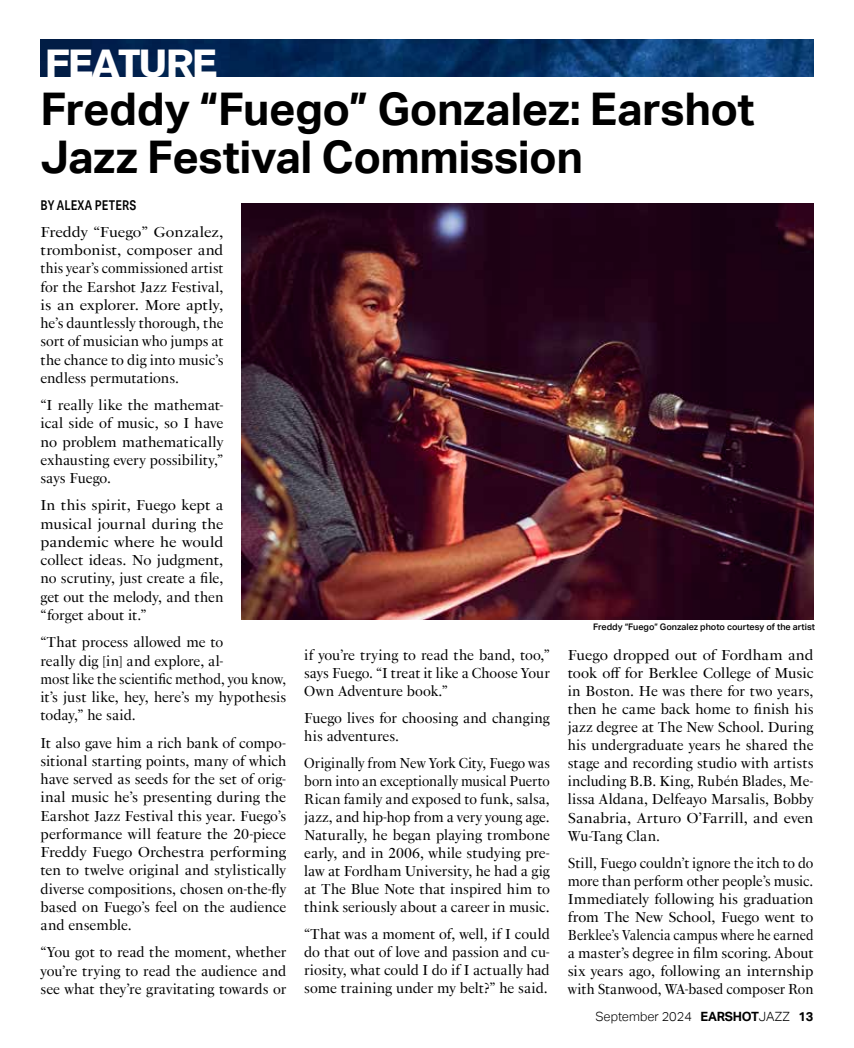
<style>
.page{position:relative;width:854px;height:1048px;background:#fff}
.page>*{position:absolute;margin:0;border:0;box-sizing:border-box;transform-origin:0 0}
.t1{font:700 45px/48px "Aktiv Grotesk";letter-spacing:-.01em;color:#000}
.t2{font:700 39px "Akzidenz Grotesk BE";letter-spacing:-.035em;color:#fff}
.t3{font:14.25px/18.3px "PS Fournier Std";letter-spacing:.005em;color:#000;text-align:justify}
.t4{font:14.25px/18px "PS Fournier Std";letter-spacing:.005em;color:#000;text-align:justify;scale:1.06 1}
.t5{font:14.25px/18px "PS Fournier Std";letter-spacing:.005em;color:#000;text-align:justify;scale:.95 1}
.t6{font:14.25px/18.3px "PS Fournier Std";letter-spacing:.005em;color:#000;text-align:justify;scale:1.1 1}
.t7{font:14.25px/18.3px "PS Fournier Std";letter-spacing:.005em;color:#000;text-align:justify;scale:1.05 1}
.t8{font:500 13.5px "Aktiv Grotesk Cd";letter-spacing:.01em;color:#000}
.t9{font:300 12.75px "Aktiv Grotesk";color:#000}
.t10{font:500 9px "Aktiv Grotesk";color:#000}
.s1{font-weight:700}
</style>
<div class="page">
<img style="left:40px;top:39px;width:773px;height:38px">
<img style="left:241px;top:203px;width:572px;height:416px">
<h2 class="t2" style="left:45px;top:41px;width:174px">FEATURE</h2>
<h1 class="t1" style="left:40px;top:85px;width:715px">Freddy “Fuego” Gonzalez: Earshot<br>Jazz Festival Commission</h1>
<p class="t8" style="left:40px;top:197px;width:97px">BY ALEXA PETERS</p>
<p class="t6" style="left:40px;top:223px;width:168px">Freddy “Fuego” Gonzalez, trombonist, composer and this year’s commissioned artist for the Earshot Jazz Festival, is an explorer. More aptly, he’s dauntlessly thorough, the sort of musician who jumps at the chance to dig into music’s endless permutations.</p>
<p class="t3" style="left:40px;top:396px;width:184px">“I really like the mathemat&shy;ical side of music, so I have no problem mathematically exhausting every possibility,” says Fuego.</p>
<p class="t7" style="left:40px;top:496px;width:175px">In this spirit, Fuego kept a musical journal during the pandemic where he would collect ideas. No judgment, no scrutiny, just create a file, get out the melody, and then “forget about it.”</p>
<p class="t3" style="left:40px;top:633px;width:247px;text-align:left">“That process allowed me to<br>really dig [in] and explore, al-<br>most like the scientific method, you know, it’s just like, hey, here’s my hypothesis today,” he said.</p>
<p class="t3" style="left:40px;top:733px;width:247px">It also gave him a rich bank of compo&shy;sitional starting points, many of which have served as seeds for the set of orig&shy;inal music he’s presenting during the Earshot Jazz Festival this year. Fuego’s performance will feature the 20-piece Freddy Fuego Orchestra performing ten to twelve original and stylistically diverse compositions, chosen on-the-fly based on Fuego’s feel on the audience and ensemble.</p>
<p class="t3" style="left:40px;top:943px;width:247px">“You got to read the moment, whether you’re trying to read the audience and see what they’re gravitating towards or</p>
<p class="t3" style="left:304px;top:646px;width:247px">if you’re trying to read the band, too,” says Fuego. “I treat it like a Choose Your Own Adventure book.”</p>
<p class="t3" style="left:304px;top:709px;width:247px">Fuego lives for choosing and changing his adventures.</p>
<p class="t5" style="left:304px;top:754px;width:260px">Originally from New York City, Fuego was born into an exceptionally musical Puerto Rican family and exposed to funk, salsa, jazz, and hip-hop from a very young age.<br>Naturally, he began playing trombone early, and in 2006, while studying pre&shy;law at Fordham University, he had a gig at The Blue Note that inspired him to think seriously about a career in music.</p>
<p class="t3" style="left:304px;top:925px;width:247px">“That was a moment of, well, if I could do that out of love and passion and cu&shy;riosity, what could I do if I actually had some training under my belt?” he said.</p>
<p class="t10" style="left:593px;top:621px;width:223px">Freddy “Fuego” Gonzalez photo courtesy of the artist</p>
<p class="t4" style="left:567px;top:646px;width:233px">Fuego dropped out of Fordham and took off for Berklee College of Music in Boston. He was there for two years, then he came back home to finish his jazz degree at The New School. During his undergraduate years he shared the stage and recording studio with artists including B.B. King, Rubén Blades, Me&shy;lissa Aldana, Delfeayo Marsalis, Bobby Sanabria, Arturo O’Farrill, and even Wu-Tang Clan.</p>
<p class="t3" style="left:567px;top:853px;width:247px">Still, Fuego couldn’t ignore the itch to do more than perform other people’s music.<br>Immediately following his graduation from The New School, Fuego went to Berklee’s Valencia campus where he earned a master’s degree in film scoring. About six years ago, following an internship with Stanwood, WA-based composer Ron</p>
<p class="t9" style="left:595px;top:1009px;width:219px">September 2024 <span class="s1">EARSHOT</span>JAZZ <span class="s1">13</span></p>
</div>
